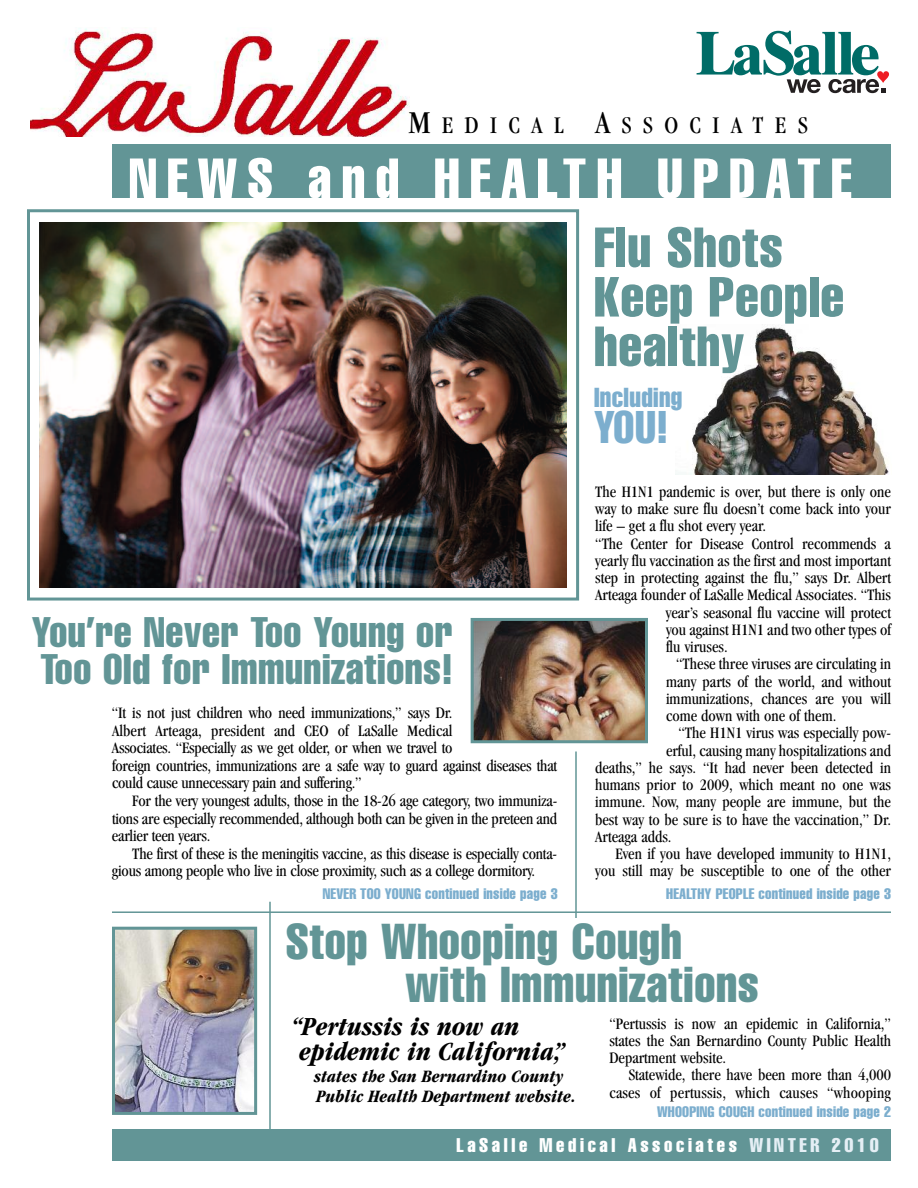
<style>
.page{position:relative;width:918px;height:1188px;background:#fff}
.page>*{position:absolute;margin:0;border:0;box-sizing:border-box;transform-origin:0 0}
.t1{font:extra-condensed 55.5px/49.5px "Helvetica";letter-spacing:.015em;color:#629596}
.t2{font:extra-condensed 55.5px "Helvetica";letter-spacing:.185em;color:#fff}
.t3{font:extra-condensed 49.5px/43.5px "Helvetica";letter-spacing:.015em;color:#629596}
.t4{font:extra-condensed 45px "Helvetica";color:#7caece}
.t5{font:extra-condensed 42px/37.5px "Helvetica";letter-spacing:.015em;color:#629596}
.t6{font:italic 700 condensed 27px/25px "Garamond";color:#000}
.t7{font:extra-condensed 27px "Helvetica";letter-spacing:.015em;color:#7caece}
.t8{font:condensed 24.75px "Garamond";letter-spacing:.475em;color:#000}
.t9{font:extra-condensed 19.5px "Helvetica";letter-spacing:.185em;color:#fff}
.t10{font:italic 700 condensed 18px/19px "Garamond";color:#000}
.t11{font:condensed 16.5px/17.5px "Garamond";color:#000}
.t12{font:extra-condensed 15px "Helvetica";letter-spacing:.015em;color:#7caece}
.s1{font-size:33px}
.s2{color:#e5eff5}
</style>
<div class="page">
<img style="left:690px;top:326px;width:199px;height:148px">
<img style="left:30px;top:28px;width:379px;height:109px">
<svg style="left:697px;top:31px;width:192px;height:62px"></svg>
<div style="left:113px;top:144px;width:778px;height:53px;background:#629596"></div>
<div style="left:112px;top:1130px;width:779px;height:31px;background:#629596"></div>
<hr style="left:269px;top:902px;width:2px;height:236px;background:#629596">
<hr style="left:575px;top:752px;width:2px;height:166px;background:#629596">
<hr style="left:112px;top:911px;width:779px;height:2px;background:#629596">
<div style="left:27px;top:209px;width:552px;height:392px;border:3px solid #629596"></div>
<img style="left:40px;top:223px;width:526px;height:364px">
<img style="left:475px;top:622px;width:169px;height:117px">
<div style="left:471px;top:618px;width:177px;height:125px;border:3px solid #629596"></div>
<img style="left:116px;top:931px;width:137px;height:180px">
<div style="left:112px;top:927px;width:145px;height:188px;border:3px solid #629596"></div>
<h3 class="t8" style="left:408px;top:115px;width:401px"><span class="s1">M</span>EDICAL <span class="s1">A</span>SSOCIATES</h3>
<h1 class="t2" style="left:129px;top:158px;width:724px">NEWS and HEALTH UPDATE</h1>
<h1 class="t1" style="left:594px;top:226px;width:252px">Flu Shots<br>Keep People healthy</h1>
<h3 class="t5" style="left:32px;top:616px;width:422px">You’re Never Too Young or<br>Too Old for Immunizations!</h3>
<p class="t11" style="left:112px;top:705px;width:447px">“It is not just children who need immunizations,” says Dr.<br>Albert Arteaga, president and CEO of LaSalle Medical<br>Associates. “Especially as we get older, or when we travel to<br>foreign countries, immunizations are a safe way to guard against diseases that could cause unnecessary pain and suffering.”</p>
<p class="t11" style="left:112px;top:793px;width:447px;text-align:justify;text-indent:20px">For the very youngest adults, those in the 18-26 age category, two immuniza&shy;tions are especially recommended, although both can be given in the preteen and earlier teen years.</p>
<p class="t11" style="left:112px;top:846px;width:447px;text-indent:20px">The first of these is the meningitis vaccine, as this disease is especially conta&shy;gious among people who live in close proximity, such as a college dormitory.</p>
<h3 class="t7" style="left:594px;top:388px;width:90px">Including</h3>
<h3 class="t4" style="left:594px;top:411px;width:76px">YOU!</h3>
<p class="t11" style="left:595px;top:484px;width:297px">The H1N1 pandemic is over, but there is only one</p>
<p class="t11" style="left:595px;top:501px;width:297px">way to make sure flu doesn’t come back into your</p>
<p class="t11" style="left:595px;top:519px;width:172px">life – get a flu shot every year.</p>
<p class="t11" style="left:595px;top:536px;width:297px">“The Center for Disease Control recommends a</p>
<p class="t11" style="left:595px;top:553px;width:297px">yearly flu vaccination as the first and most important</p>
<p class="t11" style="left:595px;top:570px;width:297px">step in protecting against the flu,” says Dr. Albert</p>
<p class="t11" style="left:595px;top:588px;width:297px">Arteaga founder of LaSalle Medical Associates. “This</p>
<p class="t11" style="left:666px;top:605px;width:227px">year’s seasonal flu vaccine will protect</p>
<p class="t11" style="left:666px;top:622px;width:226px">you against H1N1 and two other types of</p>
<p class="t11" style="left:666px;top:639px;width:63px">flu viruses.</p>
<p class="t11" style="left:676px;top:657px;width:216px">“These three viruses are circulating in</p>
<p class="t11" style="left:666px;top:674px;width:226px">many parts of the world, and without</p>
<p class="t11" style="left:666px;top:691px;width:226px">immunizations, chances are you will</p>
<p class="t11" style="left:666px;top:708px;width:172px">come down with one of them.</p>
<p class="t11" style="left:679px;top:726px;width:214px">“The H1N1 virus was especially pow-</p>
<p class="t11" style="left:666px;top:743px;width:227px">erful, causing many hospitalizations and</p>
<p class="t11" style="left:595px;top:760px;width:297px">deaths,” he says. “It had never been detected in</p>
<p class="t11" style="left:595px;top:777px;width:297px">humans prior to 2009, which meant no one was</p>
<p class="t11" style="left:595px;top:795px;width:297px">immune. Now, many people are immune, but the</p>
<p class="t11" style="left:595px;top:812px;width:297px">best way to be sure is to have the vaccination,” Dr.</p>
<p class="t11" style="left:595px;top:829px;width:78px">Arteaga adds.</p>
<p class="t11" style="left:616px;top:846px;width:277px">Even if you have developed immunity to H1N1,</p>
<p class="t11" style="left:595px;top:864px;width:297px">you still may be susceptible to one of the other</p>
<p class="t12" style="left:323px;top:888px;width:236px">NEVER TOO YOUNG continued inside page 3</p>
<p class="t12" style="left:666px;top:888px;width:226px">HEALTHY PEOPLE continued inside page 3</p>
<h2 class="t3" style="left:406px;top:923px;width:355px;text-indent:-120px">Stop Whooping Cough with Immunizations</h2>
<h3 class="t6" style="left:292px;top:1016px;width:276px">“Pertussis is now an epidemic in California,”</h3>
<p class="t10" style="left:314px;top:1069px;width:263px">states the San Bernardino County<br>Public Health Department website.</p>
<p class="t11" style="left:609px;top:1016px;width:283px;text-align:justify">“Pertussis is now an epidemic in California,” states the San Bernardino County Public Health Department website.</p>
<p class="t11" style="left:609px;top:1068px;width:283px;text-align:right">Statewide, there have been more than 4,000 cases of pertussis, which causes “whooping</p>
<p class="t12" style="left:657px;top:1106px;width:235px">WHOOPING COUGH continued inside page 2</p>
<p class="t9" style="left:457px;top:1138px;width:424px">LaSalle Medical Associates <span class="s2">WINTER 2010</span></p>
</div>
